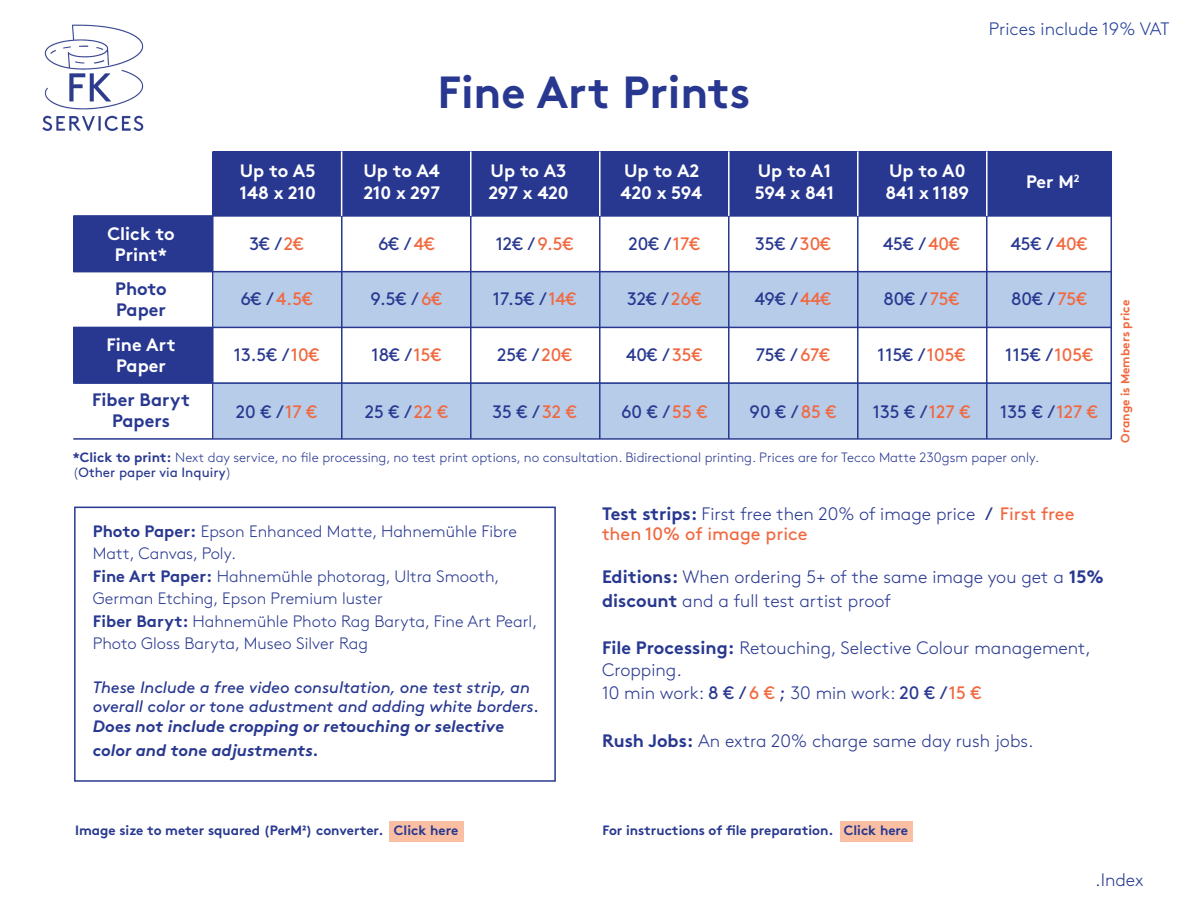
<style>
.page{position:relative;width:1188px;height:918px;background:#fff}
.page>*{position:absolute;margin:0;border:0;box-sizing:border-box;transform-origin:0 0}
.t1{font:700 45px "Brown";color:#283890}
.t2{font:300 18px/22.5px "Brown";color:#283890}
.t3{font:18px "Brown";color:#283890}
.t4{font:700 18px/21.6px "Brown";color:#fff}
.t5{font:700 18px/21px "Brown";color:#283890}
.t6{font:300 18px "Brown";color:#223f99}
.t7{font:18px "Brown";color:#f1683f}
.t8{font:300 16.5px/22.5px "Brown";color:#283890}
.t9{font:italic 16.5px/19.5px "Brown";letter-spacing:-.005em;color:#283890}
.t10{font:italic 700 16.5px/24px "Brown";color:#283890}
.t11{font:300 13.5px/15px "Brown";color:#283890}
.t12{font:700 13.5px "Brown";color:#283890}
.t13{font:700 12px "Brown";color:#f1683f}
.s1{color:#f1683f}
.s2{color:#283890}
.s3{font-weight:700}
.s4{font-weight:400}
.s5{font-weight:400;color:#f1683f}
.s6{font-weight:400;color:#2e3092}
</style>
<div class="page">
<div style="left:74px;top:507px;width:482px;height:275px;border:2px solid #283890"></div>
<div style="left:389px;top:821px;width:75px;height:21px;background:#fabfa3"></div>
<img style="left:42px;top:24px;width:102px;height:107px">
<div style="left:214px;top:272px;width:896px;height:55px;background:#b6cce9"></div>
<div style="left:214px;top:382px;width:896px;height:56px;background:#b6cce9"></div>
<div style="left:213px;top:151px;width:898px;height:65px;background:#283890"></div>
<div style="left:73px;top:216px;width:140px;height:56px;background:#283890"></div>
<div style="left:73px;top:327px;width:140px;height:56px;background:#283890"></div>
<hr style="left:73px;top:271px;width:1038px;height:1px;background:#283890">
<hr style="left:73px;top:327px;width:1038px;height:1px;background:#283890">
<hr style="left:73px;top:382px;width:1038px;height:2px;background:#283890">
<hr style="left:73px;top:438px;width:1038px;height:2px;background:#283890">
<hr style="left:73px;top:215px;width:1038px;height:2px;background:#283890">
<hr style="left:212px;top:151px;width:2px;height:288px;background:#283890">
<hr style="left:341px;top:151px;width:2px;height:288px;background:#283890">
<hr style="left:470px;top:151px;width:2px;height:288px;background:#283890">
<hr style="left:599px;top:151px;width:2px;height:288px;background:#283890">
<hr style="left:728px;top:151px;width:2px;height:288px;background:#283890">
<hr style="left:857px;top:151px;width:2px;height:288px;background:#283890">
<hr style="left:986px;top:151px;width:2px;height:288px;background:#283890">
<hr style="left:1111px;top:151px;width:1px;height:288px;background:#283890">
<hr style="left:341px;top:151px;width:1px;height:65px;background:#fff">
<hr style="left:470px;top:151px;width:2px;height:65px;background:#fff">
<hr style="left:599px;top:151px;width:2px;height:65px;background:#fff">
<hr style="left:728px;top:151px;width:2px;height:65px;background:#fff">
<hr style="left:857px;top:151px;width:2px;height:65px;background:#fff">
<hr style="left:986px;top:151px;width:2px;height:65px;background:#fff">
<div style="left:841px;top:821px;width:72px;height:21px;background:#fabfa3"></div>
<h1 class="t1" style="left:438px;top:56px;width:314px">Fine Art Prints</h1>
<p class="t6" style="left:989px;top:15px;width:182px">Prices include 19% VAT</p>
<p class="t4" style="left:107px;top:221px;width:69px;line-height:21px;text-align:center">Click to<br>Print*</p>
<p class="t5" style="left:115px;top:277px;width:53px">Photo<br>Paper</p>
<p class="t4" style="left:107px;top:332px;width:71px;line-height:21px;text-align:center">Fine Art<br>Paper</p>
<p class="t5" style="left:92px;top:388px;width:99px;text-align:center">Fiber Baryt<br>Papers</p>
<p class="t4" style="left:240px;top:158px;width:78px">Up to A5<br>148 x 210</p>
<p class="t4" style="left:363px;top:158px;width:78px">Up to A4<br>210 x 297</p>
<p class="t4" style="left:488px;top:158px;width:82px">Up to A3<br>297 x 420</p>
<p class="t4" style="left:621px;top:158px;width:83px">Up to A2<br>420 x 594</p>
<p class="t4" style="left:755px;top:158px;width:81px">Up to A1<br>594 x 841</p>
<p class="t4" style="left:885px;top:158px;width:85px">Up to A0<br>841 x 1189</p>
<p class="t4" style="left:1026px;top:169px;width:55px">Per M<sup>2</sup></p>
<p class="t3" style="left:249px;top:233px;width:56px">3€ / <span class="s1">2€</span></p>
<p class="t3" style="left:378px;top:233px;width:58px">6€ / <span class="s1">4€</span></p>
<p class="t3" style="left:496px;top:233px;width:79px">12€ / <span class="s1">9.5€</span></p>
<p class="t3" style="left:629px;top:233px;width:73px">20€ / <span class="s1">17€</span></p>
<p class="t3" style="left:755px;top:233px;width:77px">35€ / <span class="s1">30€</span></p>
<p class="t3" style="left:883px;top:233px;width:78px">45€ / <span class="s1">40€</span></p>
<p class="t3" style="left:1011px;top:233px;width:78px">45€ / <span class="s1">40€</span></p>
<p class="t7" style="left:240px;top:288px;width:74px"><span class="s2">6€ /</span> 4.5€</p>
<p class="t3" style="left:371px;top:288px;width:73px">9.5€ / <span class="s1">6€</span></p>
<p class="t3" style="left:493px;top:288px;width:85px">17.5€ / <span class="s1">14€</span></p>
<p class="t3" style="left:627px;top:288px;width:76px">32€ / <span class="s1">26€</span></p>
<p class="t3" style="left:755px;top:288px;width:78px">49€ / <span class="s1">44€</span></p>
<p class="t3" style="left:884px;top:288px;width:77px">80€ / <span class="s1">75€</span></p>
<p class="t3" style="left:1011px;top:288px;width:77px">80€ / <span class="s1">75€</span></p>
<p class="t3" style="left:234px;top:344px;width:87px">13.5€ / <span class="s1">10€</span></p>
<p class="t3" style="left:371px;top:344px;width:71px">18€ / <span class="s1">15€</span></p>
<p class="t3" style="left:497px;top:344px;width:76px">25€ / <span class="s1">20€</span></p>
<p class="t3" style="left:626px;top:344px;width:78px">40€ / <span class="s1">35€</span></p>
<p class="t3" style="left:756px;top:344px;width:76px">75€ / <span class="s1">67€</span></p>
<p class="t3" style="left:878px;top:344px;width:89px">115€ / <span class="s1">105€</span></p>
<p class="t3" style="left:1005px;top:344px;width:89px">115€ / <span class="s1">105€</span></p>
<p class="t3" style="left:236px;top:401px;width:83px">20 € / <span class="s1">17 €</span></p>
<p class="t3" style="left:365px;top:401px;width:85px">25 € / <span class="s1">22 €</span></p>
<p class="t3" style="left:492px;top:401px;width:86px">35 € / <span class="s1">32 €</span></p>
<p class="t3" style="left:621px;top:401px;width:88px">60 € / <span class="s1">55 €</span></p>
<p class="t3" style="left:750px;top:401px;width:88px">90 € / <span class="s1">85 €</span></p>
<p class="t3" style="left:873px;top:401px;width:99px">135 € / <span class="s1">127 €</span></p>
<p class="t3" style="left:1000px;top:401px;width:99px">135 € / <span class="s1">127 €</span></p>
<p class="t11" style="left:73px;top:449px;width:968px"><span class="s3">*Click to print:</span> Next day service, no file processing, no test print options, no consultation. Bidirectional printing. Prices are for Tecco Matte 230gsm paper only. (<span class="s4">Other paper via Inquiry</span>)</p>
<p class="t8" style="left:93px;top:519px;width:446px"><span class="s3">Photo Paper:</span> Epson Enhanced Matte, Hahnemühle Fibre Matt, Canvas, Poly.<br><span class="s3">Fine Art Paper:</span> Hahnemühle photorag, Ultra Smooth, German Etching, Epson Premium luster<br><span class="s3">Fiber Baryt:</span> Hahnemühle Photo Rag Baryta, Fine Art Pearl, Photo Gloss Baryta, Museo Silver Rag</p>
<p class="t9" style="left:93px;top:676px;width:448px">These Include a free video consultation, one test strip, an overall color or tone adustment and adding white borders.</p>
<p class="t10" style="left:93px;top:712px;width:413px">Does not include cropping or retouching or selective color and tone adjustments.</p>
<p class="t2" style="left:602px;top:503px;width:474px;line-height:19.5px"><span class="s3">Test strips:</span> First free then 20% of image price <span class="s4">/</span> <span class="s5">First free then 10% of image price</span></p>
<p class="t2" style="left:602px;top:564px;width:503px;line-height:24px"><span class="s3">Editions:</span> When ordering 5+ of the same image you get a <span class="s3">15% discount</span> and a full test artist proof</p>
<p class="t2" style="left:602px;top:635px;width:490px"><span class="s3">File Processing:</span> Retouching, Selective Colour management,<br>Cropping.<br>10 min work: <span class="s4">8 € /</span> <span class="s5">6 €</span> <span class="s6">;</span> 30 min work: <span class="s4">20 € /</span> <span class="s5">15 €</span></p>
<p class="t2" style="left:602px;top:728px;width:433px"><span class="s3">Rush Jobs:</span> An extra 20% charge same day rush jobs.</p>
<p class="t13" style="left:1116px;top:443px;width:144px;rotate:-90deg">Orange is Members price</p>
<p class="t12" style="left:75px;top:820px;width:385px">Image size to meter squared (PerM2) converter. Click here</p>
<p class="t12" style="left:603px;top:820px;width:307px">For instructions of file preparation. Click here</p>
<p class="t2" style="left:1095px;top:867px;width:50px">.Index</p>
</div>
